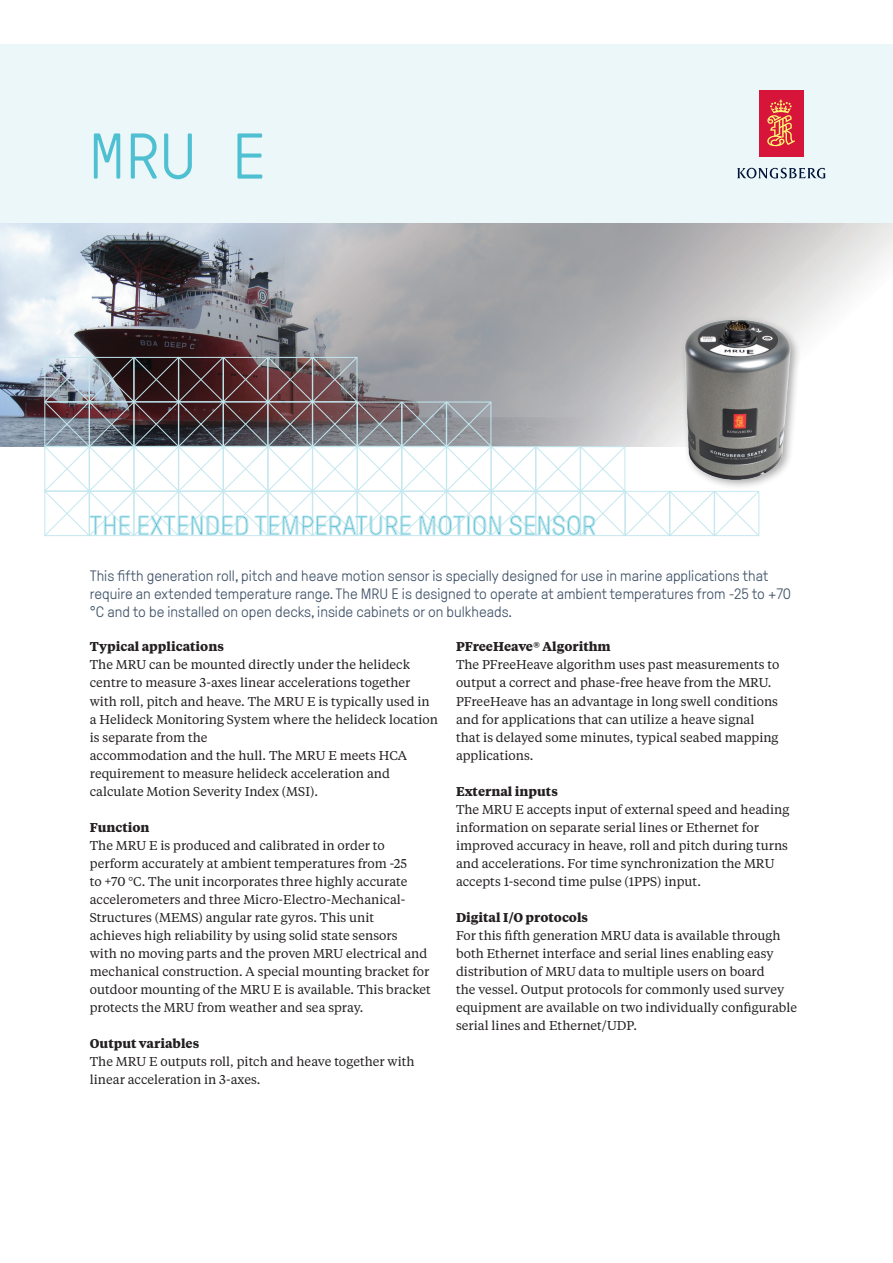
<style>
.page{position:relative;width:893px;height:1263px;background:#fff}
.page>*{position:absolute;margin:0;border:0;box-sizing:border-box;transform-origin:0 0}
.H0_-_Cover{font:300 64.5px "GT Pressura Mono";color:#4fc0d2}
.Ingress_Pressura{font:300 27px "GT Pressura";letter-spacing:.01em;color:#4fc0d2}
.Ingress_Pressura-2{font:300 15px/18px "GT Pressura";color:#405267}
.Body{font:12.75px/18px "Tiempos Text";color:#231f20}
.Body-2{font:700 12.75px "Tiempos Text";color:#231f20}
</style>
<div class="page">
<img style="left:0;top:223px;width:893px;height:223px">
<div style="left:0;top:45px;width:893px;height:178px;background:#ebf7f9"></div>
<div style="left:759px;top:90px;width:44px;height:66px;background:#d71439"></div>
<svg style="left:767px;top:100px;width:28px;height:46px"></svg>
<svg style="left:737px;top:168px;width:88px;height:11px"></svg>
<svg style="left:44px;top:357px;width:715px;height:180px"></svg>
<div style="left:680px;top:315px;width:121px;height:175px;background:#231f20;opacity:.4"></div>
<img style="left:684px;top:320px;width:107px;height:159px">
<p class="H0_-_Cover" style="left:89px;top:122px;width:179px">MRU E</p>
<p class="Ingress_Pressura" style="left:89px;top:511px;width:508px">THE EXTENDED TEMPERATURE MOTION SENSOR</p>
<p class="Ingress_Pressura-2" style="left:90px;top:567px;width:703px">This fifth generation roll, pitch and heave motion sensor is specially designed for use in marine applications that require an extended temperature range. The MRU E is designed to operate at ambient temperatures from -25 to +70 °C and to be installed on open decks, inside cabinets or on bulkheads.</p>
<p class="Body-2" style="left:90px;top:638px;width:136px">Typical applications</p>
<p class="Body" style="left:90px;top:655px;width:350px">The MRU can be mounted directly under the helideck centre to measure 3-axes linear accelerations together with roll, pitch and heave. The MRU E is typically used in a Helideck Monitoring System where the helideck location is separate from the<br>accommodation and the hull. The MRU E meets HCA requirement to measure helideck acceleration and calculate Motion Severity Index (MSI).</p>
<p class="Body-2" style="left:90px;top:818px;width:61px">Function</p>
<p class="Body" style="left:90px;top:835px;width:343px">The MRU E is produced and calibrated in order to perform accurately at ambient temperatures from -25<br>to +70 °C. The unit incorporates three highly accurate accelerometers and three Micro-Electro-Mechanical-Structures (MEMS) angular rate gyros. This unit<br>achieves high reliability by using solid state sensors<br>with no moving parts and the proven MRU electrical and mechanical construction. A special mounting bracket for outdoor mounting of the MRU E is available. This bracket protects the MRU from weather and sea spray.</p>
<p class="Body-2" style="left:90px;top:1034px;width:111px">Output variables</p>
<p class="Body" style="left:90px;top:1051px;width:326px">The MRU E outputs roll, pitch and heave together with linear acceleration in 3-axes.</p>
<p class="Body-2" style="left:456px;top:638px;width:156px">PFreeHeave® Algorithm</p>
<p class="Body" style="left:456px;top:655px;width:325px">The PFreeHeave algorithm uses past measurements to output a correct and phase-free heave from the MRU.<br>PFreeHeave has an advantage in long swell conditions and for applications that can utilize a heave signal that is delayed some minutes, typical seabed mapping applications.</p>
<p class="Body-2" style="left:456px;top:782px;width:103px">External inputs</p>
<p class="Body" style="left:456px;top:799px;width:335px">The MRU E accepts input of external speed and heading information on separate serial lines or Ethernet for improved accuracy in heave, roll and pitch during turns and accelerations. For time synchronization the MRU accepts 1-second time pulse (1PPS) input.</p>
<p class="Body-2" style="left:456px;top:908px;width:134px">Digital I/O protocols</p>
<p class="Body" style="left:456px;top:925px;width:343px">For this fifth generation MRU data is available through both Ethernet interface and serial lines enabling easy distribution of MRU data to multiple users on board<br>the vessel. Output protocols for commonly used survey equipment are available on two individually configurable serial lines and Ethernet/UDP.</p>
</div>
